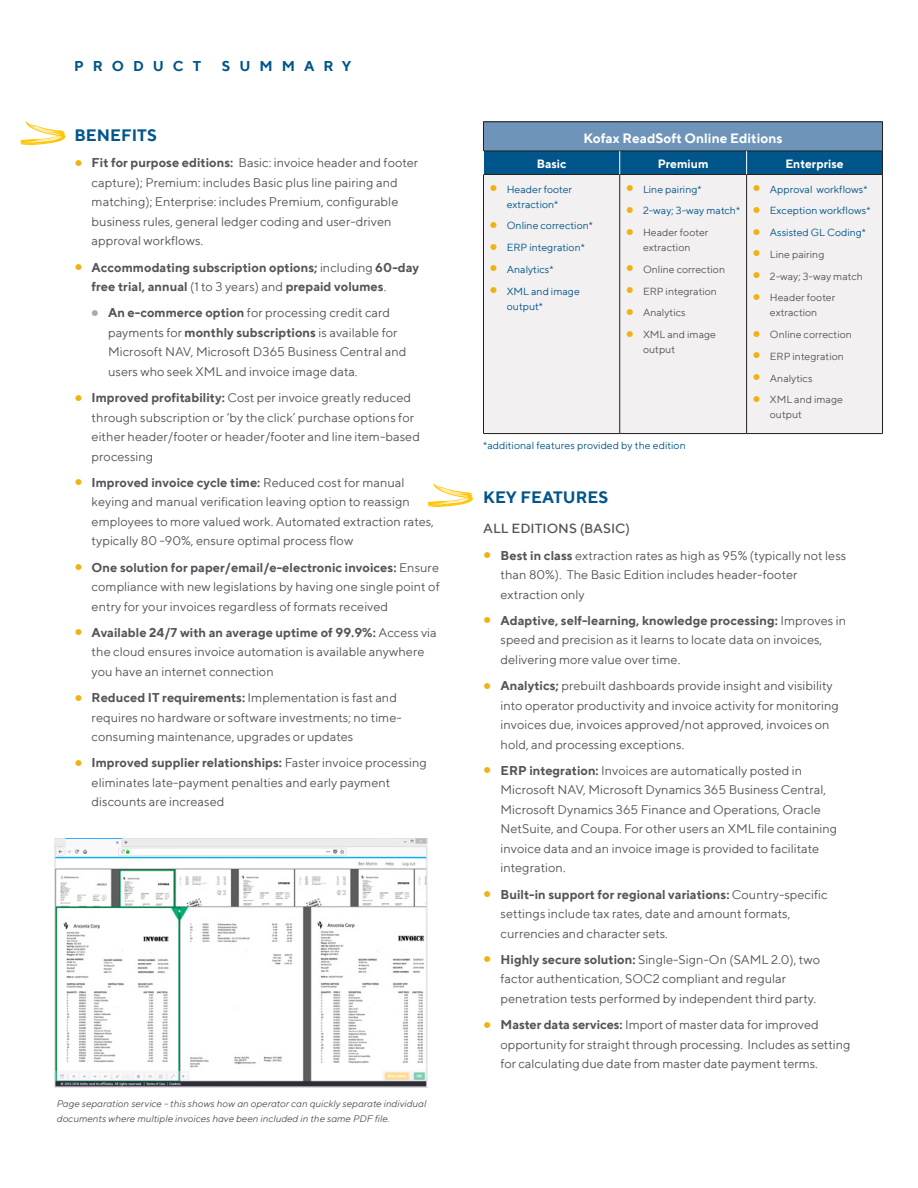
<style>
.page{position:relative;width:918px;height:1188px;background:#fff}
.page>*{position:absolute;margin:0;border:0;box-sizing:border-box;transform-origin:0 0}
.t1{font:700 16.5px "TT Norms";color:#00568a}
.document_label{font:700 14.25px "TT Norms";letter-spacing:.63em;color:#00568a}
.Headline_1{font:700 13.5px "TT Norms";color:#fff}
.t2{font:500 13.5px "TT Norms";color:#54555a}
.t3{font:12.75px/19.5px "TT Norms";color:#54555a}
.t4{font:700 12.75px/19.5px "TT Norms";color:#54555a}
.Headline_1-2{font:700 12px "TT Norms";color:#fff}
.body_copy{font:10.5px/15px "TT Norms";color:#00568a;text-align:center}
.t5{font:10.5px/15px "TT Norms";color:#54555a;text-align:center}
.t6{font:italic 9.75px/15px "TT Norms";color:#54555a}
.s1{font-family:"Univers LT Std";font-weight:300;font-size:16.5px;color:#efb211}
.s2{font-weight:700}
.s3{font-weight:400}
.s4{font-family:"Univers LT Std";font-weight:300;font-size:16.5px;color:#a8a9ad}
</style>
<div class="page">
<img style="left:54px;top:838px;width:374px;height:249px">
<svg style="left:20px;top:122px;width:46px;height:23px"></svg>
<svg style="left:428px;top:484px;width:45px;height:23px"></svg>
<div style="left:484px;top:175px;width:398px;height:258px;background:#f3f0f1"></div>
<hr style="left:483px;top:175px;width:1px;height:258px;background:#231f20">
<hr style="left:619px;top:175px;width:1px;height:258px;background:#231f20">
<hr style="left:746px;top:175px;width:1px;height:258px;background:#231f20">
<hr style="left:882px;top:175px;width:1px;height:258px;background:#231f20">
<hr style="left:483px;top:433px;width:137px;height:1px;background:#231f20">
<hr style="left:620px;top:433px;width:127px;height:1px;background:#231f20">
<hr style="left:747px;top:433px;width:136px;height:1px;background:#231f20">
<hr style="left:483px;top:174px;width:137px;height:1px;background:#231f20">
<hr style="left:620px;top:174px;width:127px;height:1px;background:#231f20">
<hr style="left:747px;top:174px;width:136px;height:1px;background:#231f20">
<svg style="left:483px;top:122px;width:400px;height:52px;background:#3d76a0"></svg>
<p class="document_label" style="left:74px;top:57px;width:129px">PRODUCT</p>
<p class="document_label" style="left:222px;top:57px;width:131px">SUMMARY</p>
<p class="t1" style="left:74px;top:125px;width:84px">BENEFITS</p>
<p class="t3" style="left:92px;top:153px;width:328px;text-indent:-17px"><span class="s1">•</span> <span class="s2">Fit for purpose editions:</span> Basic: invoice header and footer capture); Premium: includes Basic plus line pairing and matching); Enterprise: includes Premium, configurable business rules, general ledger coding and user-driven approval workflows.</p>
<p class="t4" style="left:92px;top:257px;width:329px;text-indent:-17px"><span class="s1">•</span> Accommodating subscription options; <span class="s3">including</span> 60-day free trial, annual <span class="s3">(1 to 3 years) and</span> prepaid volumes<span class="s3">.</span></p>
<p class="t3" style="left:108px;top:303px;width:300px;text-indent:-17px"><span class="s4">•</span> <span class="s2">An e-commerce option</span> for processing credit card payments for <span class="s2">monthly subscriptions</span> is available for Microsoft NAV, Microsoft D365 Business Central and users who seek XML and invoice image data.</p>
<p class="t3" style="left:92px;top:388px;width:330px;text-indent:-17px"><span class="s1">•</span> <span class="s2">Improved profitability:</span> Cost per invoice greatly reduced through subscription or ‘by the click’ purchase options for either header/footer or header/footer and line item-based processing</p>
<p class="t3" style="left:92px;top:472px;width:344px;text-indent:-17px"><span class="s1">•</span> <span class="s2">Improved invoice cycle time:</span> Reduced cost for manual keying and manual verification leaving option to reassign employees to more valued work. Automated extraction rates, typically 80 -90%, ensure optimal process flow</p>
<p class="t3" style="left:92px;top:557px;width:350px;text-align:justify;text-indent:-17px"><span class="s1">•</span> <span class="s2">One solution for paper/email/e-electronic invoices:</span> Ensure compliance with new legislations by having one single point of entry for your invoices regardless of formats received</p>
<p class="t3" style="left:92px;top:622px;width:347px;text-indent:-17px"><span class="s1">•</span> <span class="s2">Available 24/7 with an average uptime of 99.9%:</span> Access via the cloud ensures invoice automation is available anywhere you have an internet connection</p>
<p class="t3" style="left:92px;top:688px;width:312px;text-indent:-17px"><span class="s1">•</span> <span class="s2">Reduced IT requirements:</span> Implementation is fast and requires no hardware or software investments; no time&shy;consuming maintenance, upgrades or updates</p>
<p class="t3" style="left:92px;top:753px;width:337px;text-indent:-17px"><span class="s1">•</span> <span class="s2">Improved supplier relationships:</span> Faster invoice processing eliminates late-payment penalties and early payment discounts are increased</p>
<p class="t6" style="left:57px;top:1096px;width:371px">Page separation service - this shows how an operator can quickly separate individual documents where multiple invoices have been included in the same PDF file.</p>
<p class="Headline_1" style="left:583px;top:130px;width:201px">Kofax ReadSoft Online Editions</p>
<p class="Headline_1-2" style="left:537px;top:157px;width:31px">Basic</p>
<p class="Headline_1-2" style="left:658px;top:157px;width:52px">Premium</p>
<p class="Headline_1-2" style="left:785px;top:157px;width:60px">Enterprise</p>
<p class="body_copy" style="left:489px;top:181px;width:84px"><span class="s1">•</span> Header footer extraction*</p>
<p class="body_copy" style="left:489px;top:218px;width:105px"><span class="s1">•</span> Online correction*</p>
<p class="body_copy" style="left:489px;top:240px;width:97px"><span class="s1">•</span> ERP integration*</p>
<p class="body_copy" style="left:489px;top:262px;width:66px"><span class="s1">•</span> Analytics*</p>
<p class="body_copy" style="left:507px;top:283px;width:75px;text-align:left;text-indent:-17px"><span class="s1">•</span> XML and image output*</p>
<p class="body_copy" style="left:753px;top:181px;width:116px"><span class="s1">•</span> Approval workflows*</p>
<p class="body_copy" style="left:753px;top:203px;width:119px"><span class="s1">•</span> Exception workflows*</p>
<p class="body_copy" style="left:753px;top:225px;width:115px"><span class="s1">•</span> Assisted GL Coding*</p>
<p class="t5" style="left:753px;top:247px;width:73px"><span class="s1">•</span> Line pairing</p>
<p class="t5" style="left:753px;top:268px;width:112px"><span class="s1">•</span> 2-way; 3-way match</p>
<p class="t5" style="left:753px;top:290px;width:84px"><span class="s1">•</span> Header footer extraction</p>
<p class="t5" style="left:753px;top:327px;width:101px"><span class="s1">•</span> Online correction</p>
<p class="t5" style="left:753px;top:349px;width:93px"><span class="s1">•</span> ERP integration</p>
<p class="t5" style="left:753px;top:370px;width:61px"><span class="s1">•</span> Analytics</p>
<p class="t5" style="left:770px;top:392px;width:75px;text-align:left;text-indent:-17px"><span class="s1">•</span> XML and image output</p>
<p class="body_copy" style="left:626px;top:181px;width:77px"><span class="s1">•</span> Line pairing*</p>
<p class="body_copy" style="left:626px;top:203px;width:116px"><span class="s1">•</span> 2-way; 3-way match*</p>
<p class="t5" style="left:626px;top:225px;width:84px"><span class="s1">•</span> Header footer extraction</p>
<p class="t5" style="left:626px;top:262px;width:101px"><span class="s1">•</span> Online correction</p>
<p class="t5" style="left:626px;top:283px;width:93px"><span class="s1">•</span> ERP integration</p>
<p class="t5" style="left:626px;top:305px;width:61px"><span class="s1">•</span> Analytics</p>
<p class="t5" style="left:643px;top:327px;width:75px;text-align:left;text-indent:-17px"><span class="s1">•</span> XML and image output</p>
<p class="body_copy" style="left:483px;top:438px;width:204px">*additional features provided by the edition</p>
<p class="t1" style="left:483px;top:487px;width:126px">KEY FEATURES</p>
<p class="t2" style="left:483px;top:520px;width:148px">ALL EDITIONS (BASIC)</p>
<p class="t3" style="left:501px;top:545px;width:347px;text-indent:-17px"><span class="s1">•</span> <span class="s2">Best in class</span> extraction rates as high as 95% (typically not less than 80%). The Basic Edition includes header-footer extraction only</p>
<p class="t3" style="left:501px;top:610px;width:347px;text-indent:-17px"><span class="s1">•</span> <span class="s2">Adaptive, self-learning, knowledge processing:</span> Improves in speed and precision as it learns to locate data on invoices, delivering more value over time.</p>
<p class="t3" style="left:501px;top:676px;width:340px;text-indent:-17px"><span class="s1">•</span> <span class="s2">Analytics;</span> prebuilt dashboards provide insight and visibility into operator productivity and invoice activity for monitoring invoices due, invoices approved/not approved, invoices on hold, and processing exceptions.</p>
<p class="t3" style="left:501px;top:760px;width:338px;text-indent:-17px"><span class="s1">•</span> <span class="s2">ERP integration:</span> Invoices are automatically posted in Microsoft NAV, Microsoft Dynamics 365 Business Central, Microsoft Dynamics 365 Finance and Operations, Oracle NetSuite, and Coupa. For other users an XML file containing invoice data and an invoice image is provided to facilitate integration.</p>
<p class="t3" style="left:501px;top:884px;width:329px;text-indent:-17px"><span class="s1">•</span> <span class="s2">Built-in support for regional variations:</span> Country-specific settings include tax rates, date and amount formats, currencies and character sets.</p>
<p class="t3" style="left:501px;top:949px;width:321px;text-indent:-17px"><span class="s1">•</span> <span class="s2">Highly secure solution:</span> Single-Sign-On (SAML 2.0), two factor authentication, SOC2 compliant and regular penetration tests performed by independent third party.</p>
<p class="t3" style="left:501px;top:1015px;width:351px;text-indent:-17px"><span class="s1">•</span> <span class="s2">Master data services:</span> Import of master data for improved opportunity for straight through processing. Includes as setting for calculating due date from master date payment terms.</p>
</div>
